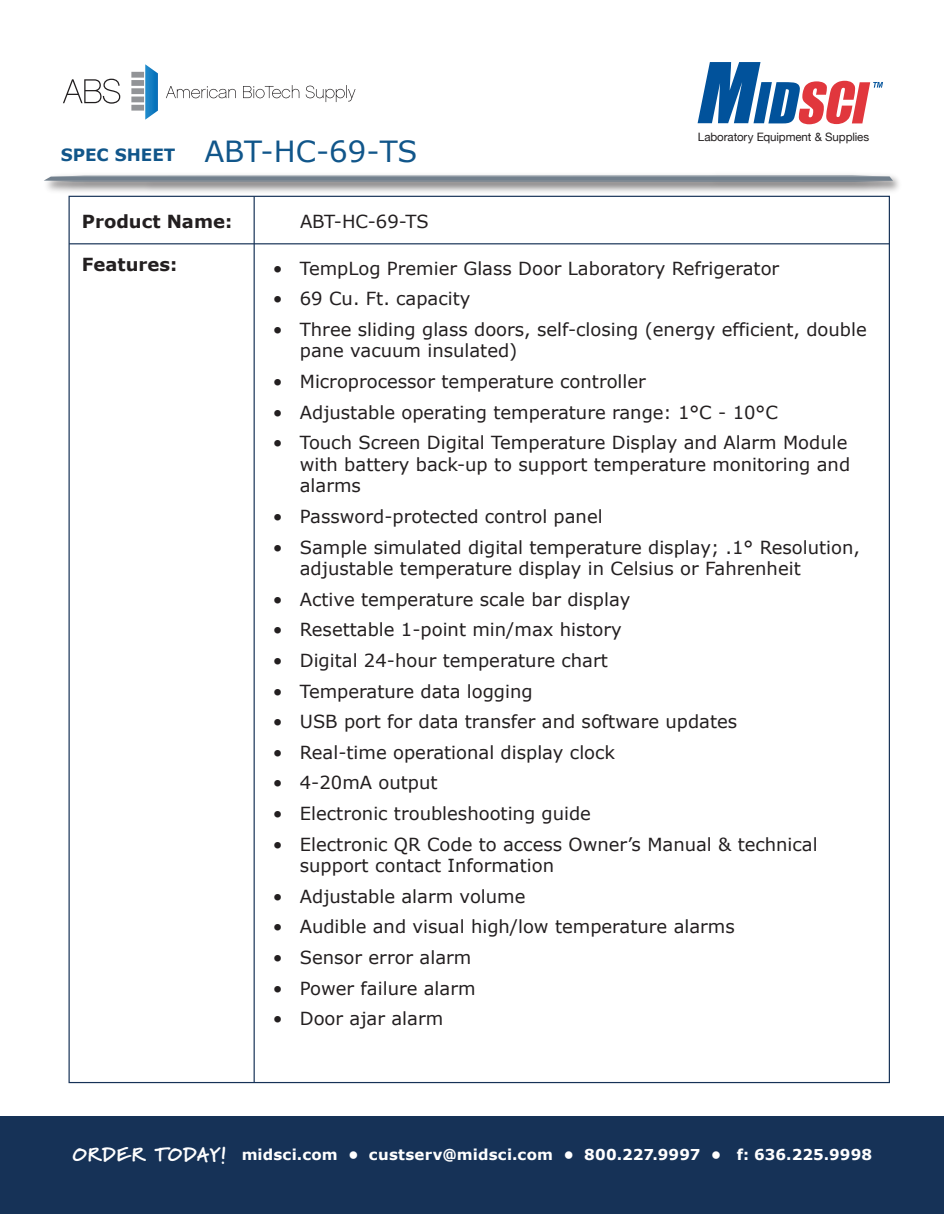
<style>
.page{position:relative;width:945px;height:1215px;background:#fff}
.page>*{position:absolute;margin:0;border:0;box-sizing:border-box;transform-origin:0 0}
.t1{font:29.1px "Verdana";color:#11568a}
.t2{font:18px/21.6px "Verdana";color:#231f20}
.t3{font:700 18px "Verdana";color:#231f20}
.t4{font:700 15px "Verdana";letter-spacing:.01em;color:#fff}
.t5{font:11.55px "Helvetica Neue";letter-spacing:-.01em;color:#231f20}
.s1{font-weight:700;font-size:16.95px}
.s2{font-family:"Marydale";font-weight:900;font-size:19.5px}
</style>
<div class="page">
<svg style="left:63px;top:79px;width:57px;height:25px"></svg>
<svg style="left:166px;top:86px;width:70px;height:12px"></svg>
<svg style="left:243px;top:85px;width:56px;height:13px"></svg>
<svg style="left:306px;top:85px;width:49px;height:17px"></svg>
<div style="left:131px;top:105px;width:13px;height:6px;background:#929497"></div>
<div style="left:131px;top:97px;width:13px;height:5px;background:#929497"></div>
<div style="left:131px;top:88px;width:13px;height:6px;background:#929497"></div>
<div style="left:131px;top:80px;width:13px;height:6px;background:#929497"></div>
<div style="left:131px;top:72px;width:13px;height:6px;background:#929497"></div>
<svg style="left:145px;top:64px;width:13px;height:56px"></svg>
<svg style="left:44px;top:175px;width:849px;height:7px;background:#86909b"></svg>
<div style="left:0;top:1116px;width:944px;height:98px;background:#163257"></div>
<svg style="left:698px;top:62px;width:185px;height:62px"></svg>
<hr style="left:69px;top:243px;width:820px;height:1px;background:#163257">
<hr style="left:254px;top:196px;width:1px;height:887px;background:#163257">
<h1 class="t1" style="left:61px;top:133px;width:358px"><span class="s1">SPEC SHEET</span> ABT-HC-69-TS</h1>
<p class="t5" style="left:698px;top:128px;width:173px">Laboratory Equipment &amp; Supplies</p>
<p class="t3" style="left:82px;top:210px;width:152px">Product Name:</p>
<p class="t3" style="left:82px;top:253px;width:97px">Features:</p>
<p class="t2" style="left:300px;top:211px;width:130px">ABT-HC-69-TS</p>
<p class="t2" style="left:273px;top:258px;width:508px">• TempLog Premier Glass Door Laboratory Refrigerator</p>
<p class="t2" style="left:273px;top:288px;width:199px">• 69 Cu. Ft. capacity</p>
<p class="t2" style="left:300px;top:319px;width:568px;text-indent:-27px">• Three sliding glass doors, self-closing (energy efficient, double pane vacuum insulated)</p>
<p class="t2" style="left:273px;top:371px;width:375px">• Microprocessor temperature controller</p>
<p class="t2" style="left:273px;top:402px;width:507px">• Adjustable operating temperature range: 1°C - 10°C</p>
<p class="t2" style="left:300px;top:432px;width:552px;text-indent:-27px">• Touch Screen Digital Temperature Display and Alarm Module with battery back-up to support temperature monitoring and alarms</p>
<p class="t2" style="left:273px;top:506px;width:331px">• Password-protected control panel</p>
<p class="t2" style="left:300px;top:537px;width:562px;text-indent:-27px">• Sample simulated digital temperature display; .1° Resolution, adjustable temperature display in Celsius or Fahrenheit</p>
<p class="t2" style="left:273px;top:589px;width:359px">• Active temperature scale bar display</p>
<p class="t2" style="left:273px;top:619px;width:351px">• Resettable 1-point min/max history</p>
<p class="t2" style="left:273px;top:650px;width:336px">• Digital 24-hour temperature chart</p>
<p class="t2" style="left:273px;top:681px;width:261px">• Temperature data logging</p>
<p class="t2" style="left:273px;top:711px;width:466px">• USB port for data transfer and software updates</p>
<p class="t2" style="left:273px;top:742px;width:344px">• Real-time operational display clock</p>
<p class="t2" style="left:273px;top:772px;width:166px">• 4-20mA output</p>
<p class="t2" style="left:273px;top:803px;width:320px">• Electronic troubleshooting guide</p>
<p class="t2" style="left:300px;top:834px;width:519px;text-indent:-27px">• Electronic QR Code to access Owner’s Manual &amp; technical support contact Information</p>
<p class="t2" style="left:273px;top:886px;width:254px">• Adjustable alarm volume</p>
<p class="t2" style="left:273px;top:916px;width:464px">• Audible and visual high/low temperature alarms</p>
<p class="t2" style="left:273px;top:947px;width:200px">• Sensor error alarm</p>
<p class="t2" style="left:273px;top:978px;width:204px">• Power failure alarm</p>
<p class="t2" style="left:273px;top:1008px;width:172px">• Door ajar alarm</p>
<p class="t4" style="left:73px;top:1145px;width:801px"><span class="s2">ORDER TODAY!</span> midsci.com • custserv@midsci.com • 800.227.9997 • f: 636.225.9998</p>
</div>
